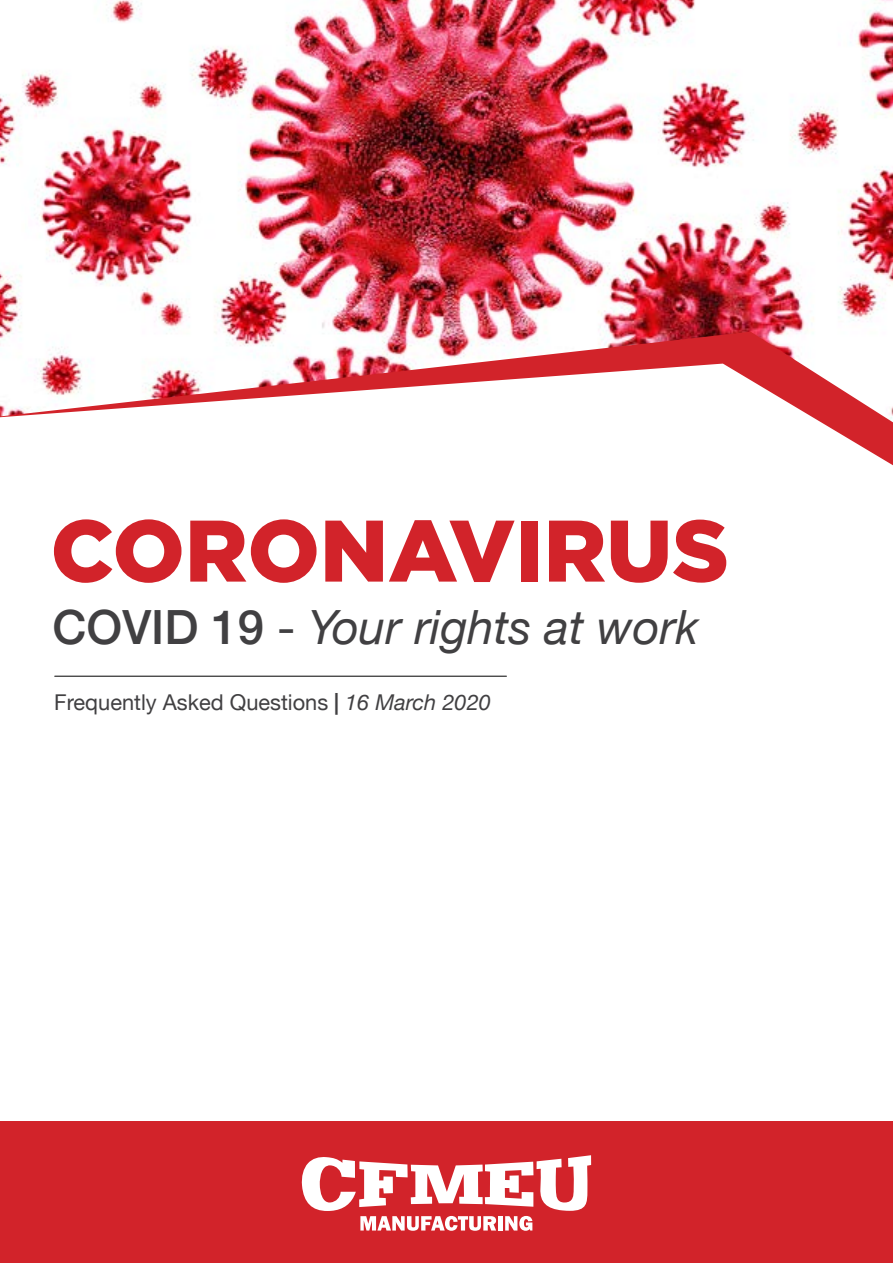
<style>
.page{position:relative;width:893px;height:1263px;background:#fff}
.page>*{position:absolute;margin:0;border:0;box-sizing:border-box;transform-origin:0 0}
.t1{font:900 87.15px "Gotham";color:#d2232a}
.t2{font:italic 47.25px "Helvetica Neue";color:#414042}
.t3{font:21.75px "Helvetica Neue";color:#414042}
.s1{font-weight:500;font-style:normal}
.s2{font-style:normal}
.s3{font-weight:700}
.s4{font-style:italic}
</style>
<div class="page">
<div style="left:0;top:1122px;width:893px;height:141px;background:#d2232a"></div>
<img style="left:0;top:0;width:893px;height:422px">
<svg style="left:301px;top:1155px;width:290px;height:76px"></svg>
<hr style="left:55px;top:676px;width:451px;height:1px;background:#000">
<h1 class="t1" style="left:51px;top:500px;width:680px">CORONAVIRUS</h1>
<h2 class="t2" style="left:52px;top:593px;width:647px"><span class="s1">COVID 19</span> <span class="s2">-</span> Your rights at work</h2>
<p class="t3" style="left:54px;top:687px;width:438px">Frequently Asked Questions <span class="s3">|</span> <span class="s4">16 March 2020</span></p>
</div>
